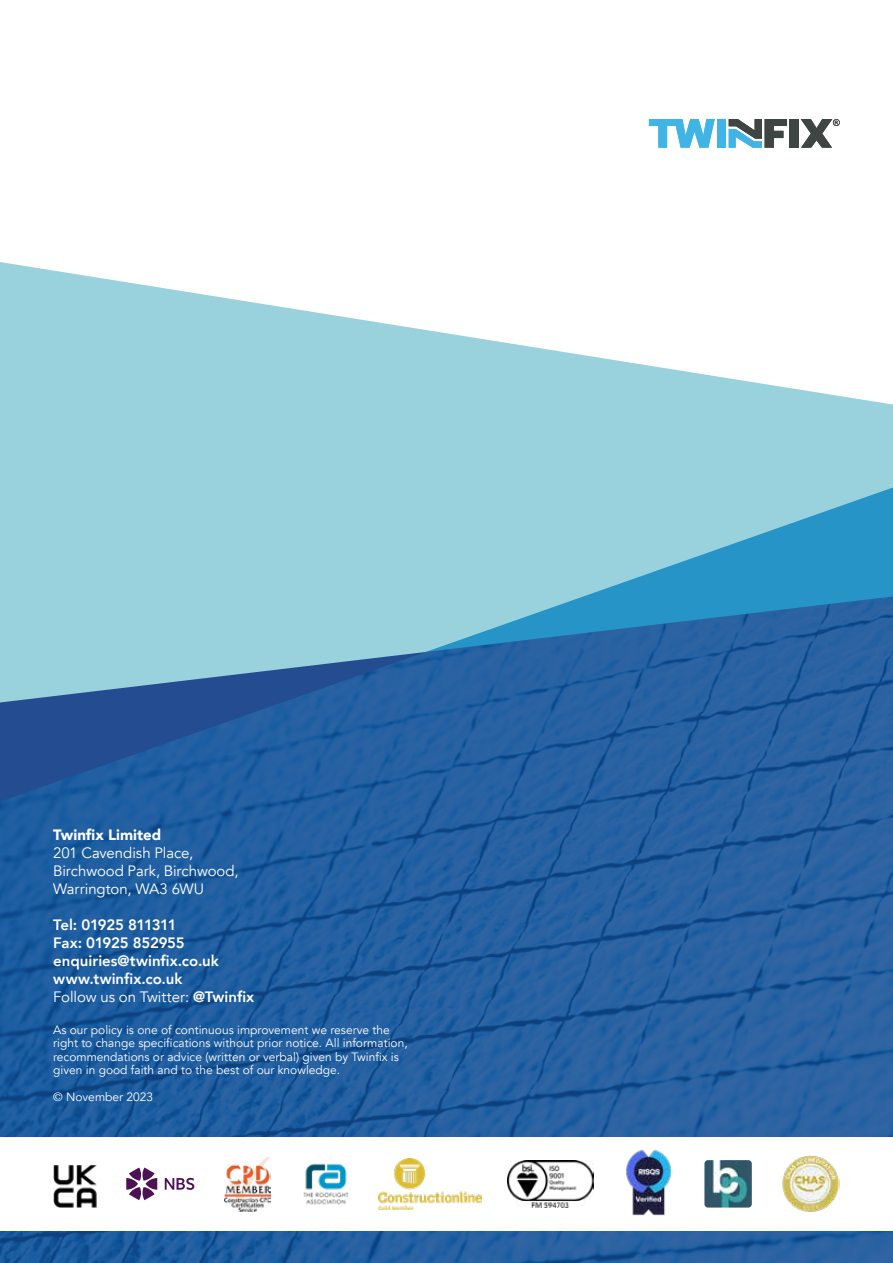
<style>
.page{position:relative;width:893px;height:1263px;background:#fff}
.page>*{position:absolute;margin:0;border:0;box-sizing:border-box;transform-origin:0 0}
.t1{font:800 15px/18px "Avenir";letter-spacing:-.005em;color:#fff}
.t2{font:15px/18px "Avenir";letter-spacing:-.005em;color:#fff}
.t3{font:900 15px "Avenir";color:#fff}
.t4{font:12px/13.5px "Avenir";color:#fff}
.s1{font-weight:400}
</style>
<div class="page">
<svg style="left:0;top:262px;width:532px;height:85px"></svg>
<svg style="left:0;top:347px;width:893px;height:178px;background:#9ed3de"></svg>
<svg style="left:0;top:525px;width:893px;height:67px;background:#7fc3d7"></svg>
<img style="left:0;top:592px;width:893px;height:671px">
<svg style="left:649px;top:119px;width:66px;height:29px"></svg>
<div style="left:717px;top:119px;width:9px;height:29px;background:#3fb4e5"></div>
<svg style="left:729px;top:119px;width:58px;height:29px"></svg>
<div style="left:789px;top:119px;width:9px;height:29px;background:#3e4543"></div>
<svg style="left:801px;top:119px;width:39px;height:29px"></svg>
<div style="left:0;top:1137px;width:893px;height:94px;background:#fff"></div>
<svg style="left:126px;top:1167px;width:31px;height:33px"></svg>
<svg style="left:165px;top:1178px;width:29px;height:12px"></svg>
<img style="left:379px;top:1158px;width:102px;height:51px">
<img style="left:704px;top:1160px;width:48px;height:47px">
<img style="left:508px;top:1160px;width:86px;height:47px">
<img style="left:224px;top:1156px;width:47px;height:55px">
<img style="left:782px;top:1155px;width:58px;height:57px">
<img style="left:626px;top:1149px;width:47px;height:67px">
<img style="left:303px;top:1163px;width:46px;height:42px">
<img style="left:53px;top:1164px;width:43px;height:43px">
<p class="t3" style="left:53px;top:822px;width:110px">Twinfix Limited</p>
<p class="t2" style="left:53px;top:844px;width:187px">201 Cavendish Place,<br>Birchwood Park, Birchwood,<br>Warrington, WA3 6WU</p>
<p class="t1" style="left:53px;top:915px;width:203px">Tel: 01925 811311<br>Fax: 01925 852955 enquiries@twinfix.co.uk www.twinfix.co.uk<br><span class="s1">Follow us on Twitter:</span> @Twinfix</p>
<p class="t4" style="left:53px;top:1023px;width:356px">As our policy is one of continuous improvement we reserve the right to change specifications without prior notice. All information, recommendations or advice (written or verbal) given by Twinfix is given in good faith and to the best of our knowledge.</p>
<p class="t4" style="left:53px;top:1090px;width:102px">© November 2023</p>
</div>
